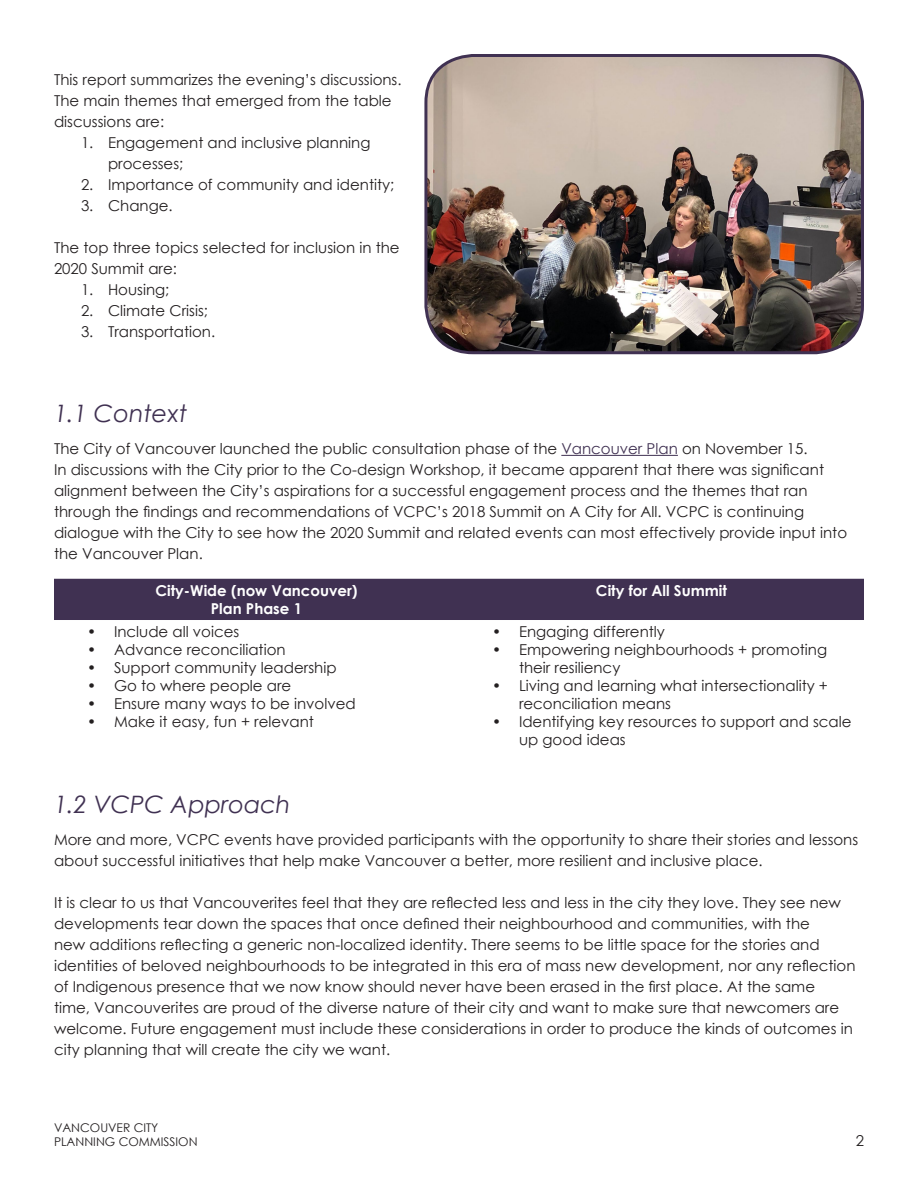
<style>
.page{position:relative;width:918px;height:1188px;background:#fff}
.page>*{position:absolute;margin:0;border:0;box-sizing:border-box;transform-origin:0 0}
.t1{font:italic 24px "Century Gothic";color:#403152}
.t2{font:15px/21px "Century Gothic";color:#231f20}
.t3{font:700 15px "Century Gothic";color:#fff}
.t4{font:12px/14.4px "Century Gothic";color:#231f20}
.s1{color:#403152}
</style>
<div class="page">
<img style="left:426px;top:56px;width:436px;height:297px">
<div style="left:424px;top:54px;width:440px;height:300px;border:3px solid #403152;border-radius:47px"></div>
<hr style="left:561px;top:455px;width:117px;height:1px;background:#403152">
<div style="left:54px;top:579px;width:810px;height:41px;background:#403152"></div>
<p class="t2" style="left:54px;top:69px;width:349px">This report summarizes the evening’s discussions.</p>
<p class="t2" style="left:54px;top:90px;width:339px">The main themes that emerged from the table discussions are:</p>
<p class="t2" style="left:108px;top:132px;width:264px;text-indent:-27px">1. Engagement and inclusive planning processes;</p>
<p class="t2" style="left:81px;top:174px;width:315px">2. Importance of community and identity;</p>
<p class="t2" style="left:81px;top:195px;width:93px">3. Change.</p>
<p class="t2" style="left:54px;top:237px;width:347px">The top three topics selected for inclusion in the<br>2020 Summit are:</p>
<p class="t2" style="left:81px;top:279px;width:90px">1. Housing;</p>
<p class="t2" style="left:81px;top:300px;width:129px">2. Climate Crisis;</p>
<p class="t2" style="left:81px;top:321px;width:136px">3. Transportation.</p>
<p class="t1" style="left:54px;top:396px;width:135px">1.1 Context</p>
<p class="t2" style="left:54px;top:438px;width:795px">The City of Vancouver launched the public consultation phase of the <span class="s1">Vancouver Plan</span> on November 15.<br>In discussions with the City prior to the Co-design Workshop, it became apparent that there was significant alignment between the City’s aspirations for a successful engagement process and the themes that ran through the findings and recommendations of VCPC’s 2018 Summit on A City for All. VCPC is continuing dialogue with the City to see how the 2020 Summit and related events can most effectively provide input into the Vancouver Plan.</p>
<p class="t3" style="left:155px;top:579px;width:204px">City-Wide (now Vancouver)</p>
<p class="t3" style="left:211px;top:597px;width:93px">Plan Phase 1</p>
<p class="t3" style="left:596px;top:579px;width:133px">City for All Summit</p>
<p class="t2" style="left:87px;top:621px;width:154px">• Include all voices</p>
<p class="t2" style="left:87px;top:639px;width:200px">• Advance reconciliation</p>
<p class="t2" style="left:87px;top:657px;width:251px">• Support community leadership</p>
<p class="t2" style="left:87px;top:675px;width:206px">• Go to where people are</p>
<p class="t2" style="left:87px;top:693px;width:270px">• Ensure many ways to be involved</p>
<p class="t2" style="left:87px;top:711px;width:229px">• Make it easy, fun + relevant</p>
<p class="t2" style="left:492px;top:621px;width:175px">• Engaging differently</p>
<p class="t2" style="left:519px;top:641px;width:310px;line-height:18px;text-indent:-27px">• Empowering neighbourhoods + promoting their resiliency</p>
<p class="t2" style="left:519px;top:677px;width:311px;line-height:18px;text-indent:-27px">• Living and learning what intersectionality + reconciliation means</p>
<p class="t2" style="left:519px;top:713px;width:334px;line-height:18px;text-indent:-27px">• Identifying key resources to support and scale up good ideas</p>
<p class="t1" style="left:54px;top:787px;width:238px">1.2 VCPC Approach</p>
<p class="t2" style="left:54px;top:829px;width:806px">More and more, VCPC events have provided participants with the opportunity to share their stories and lessons about successful initiatives that help make Vancouver a better, more resilient and inclusive place.</p>
<p class="t2" style="left:54px;top:892px;width:803px">It is clear to us that Vancouverites feel that they are reflected less and less in the city they love. They see new developments tear down the spaces that once defined their neighbourhood and communities, with the<br>new additions reflecting a generic non-localized identity. There seems to be little space for the stories and identities of beloved neighbourhoods to be integrated in this era of mass new development, nor any reflection of Indigenous presence that we now know should never have been erased in the first place. At the same<br>time, Vancouverites are proud of the diverse nature of their city and want to make sure that newcomers are welcome. Future engagement must include these considerations in order to produce the kinds of outcomes in city planning that will create the city we want.</p>
<p class="t4" style="left:54px;top:1120px;width:145px">VANCOUVER CITY<br>PLANNING COMMISSION</p>
<p class="t2" style="left:856px;top:1130px;width:10px">2</p>
</div>
